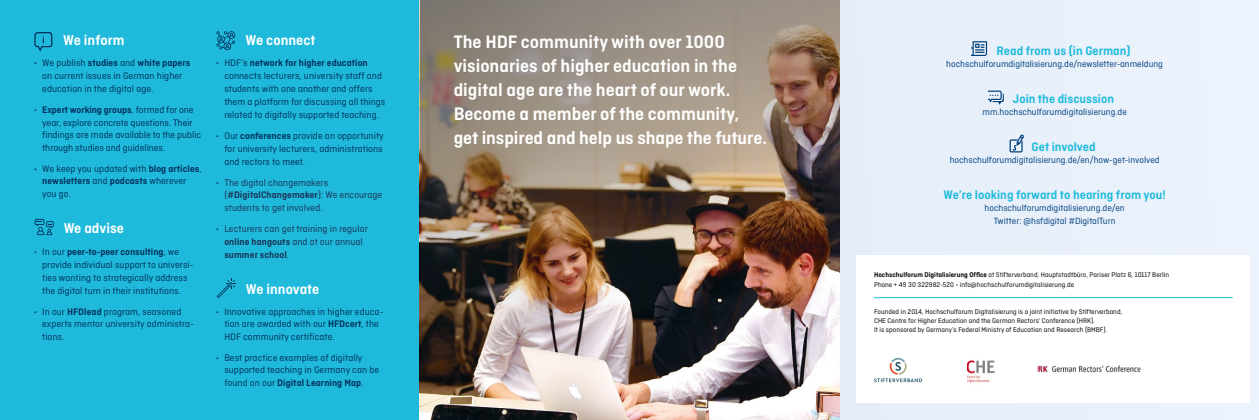
<style>
.page{position:relative;width:1259px;height:420px;background:#fff}
.page>*{position:absolute;margin:0;border:0;box-sizing:border-box;transform-origin:0 0}
.t1{font:600 19px/24px "Ciutadella";color:#fff}
.t2{font:600 15px "Ciutadella";color:#fff}
.t3{font:600 13px "Ciutadella";color:#1fbadb}
.t4{font:10px/13px "Ciutadella";letter-spacing:.005em;color:#002f5b}
.t5{font:10px/12.8px "Ciutadella";letter-spacing:.005em;color:#193256}
.t6{font:9.5px/13px "Ciutadella";color:#003f7c;text-align:center}
.t7{font:7.2px/9px "Ciutadella";letter-spacing:.005em;color:#000}
.s1{color:#003f7c}
.s2{font-weight:600}
</style>
<div class="page">
<div style="left:832px;top:0;width:427px;height:420px;background:#e8f0fb"></div>
<div style="left:0;top:0;width:420px;height:420px;background:#1fbadb"></div>
<svg style="left:34px;top:32px;width:18px;height:19px"></svg>
<svg style="left:35px;top:219px;width:19px;height:16px"></svg>
<svg style="left:216px;top:31px;width:19px;height:19px"></svg>
<svg style="left:217px;top:278px;width:19px;height:20px"></svg>
<img style="left:420px;top:0;width:419px;height:420px">
<div style="left:856px;top:255px;width:394px;height:148px;background:#fff"></div>
<hr style="left:874px;top:297px;width:358px;height:1px;background:#1fbadb">
<svg style="left:971px;top:41px;width:16px;height:15px"></svg>
<svg style="left:988px;top:90px;width:16px;height:15px"></svg>
<svg style="left:874px;top:358px;width:48px;height:24px"></svg>
<svg style="left:1009px;top:134px;width:15px;height:18px"></svg>
<img style="left:1037px;top:365px;width:104px;height:8px">
<img style="left:967px;top:360px;width:28px;height:23px">
<h2 class="t2" style="left:63px;top:31px;width:63px">We inform</h2>
<p class="t4" style="left:42px;top:56px;width:150px;text-indent:-9px"><span class="s1">•</span> We publish <span class="s2">studies</span> and <span class="s2">white papers </span>on current issues in German higher education in the digital age.</p>
<p class="t4" style="left:42px;top:103px;width:160px;line-height:12.5px;text-indent:-8px"><span class="s1">•</span> <span class="s2">Expert working groups</span>, formed for one year, explore concrete questions. Their findings are made available to the public through studies and guidelines.</p>
<p class="t4" style="left:42px;top:162px;width:161px;text-indent:-8px"><span class="s1">•</span> We keep you updated with <span class="s2">blog articles</span>, <span class="s2">newsletters</span> and <span class="s2">podcasts</span> wherever you go.</p>
<h2 class="t2" style="left:64px;top:220px;width:62px">We advise</h2>
<p class="t4" style="left:42px;top:245px;width:153px;text-indent:-8px"><span class="s1">•</span> In our <span class="s2">peer-to-peer consulting</span>, we provide individual support to universi&shy;ties wanting to strategically address the digital turn in their institutions.</p>
<p class="t4" style="left:42px;top:305px;width:153px;line-height:12.5px;text-indent:-8px"><span class="s1">•</span> In our <span class="s2">HFDlead</span> program, seasoned experts mentor university administra&shy;tions.</p>
<h2 class="t2" style="left:246px;top:31px;width:71px">We connect</h2>
<p class="t4" style="left:224px;top:56px;width:162px;text-indent:-8px"><span class="s1">•</span> HDF’s <span class="s2">network for higher education </span>connects lecturers, university staff and students with one another and offers them a platform for discussing all things related to digitally supported teaching.</p>
<p class="t4" style="left:224px;top:129px;width:161px;text-align:justify;text-indent:-8px"><span class="s1">•</span> Our <span class="s2">conferences</span> provide an opportunity for university lecturers, administrations and rectors to meet.</p>
<p class="t5" style="left:224px;top:176px;width:159px;text-indent:-8px"><span class="s1">•</span> The digital changemakers (<span class="s2">#DigitalChangemaker</span>): We encourage students to get involved.</p>
<p class="t5" style="left:224px;top:222px;width:145px;text-indent:-8px"><span class="s1">•</span> Lecturers can get training in regular <span class="s2">online hangouts</span> and at our annual <span class="s2">summer school</span>.</p>
<h2 class="t2" style="left:246px;top:280px;width:75px">We innovate</h2>
<p class="t4" style="left:224px;top:305px;width:160px;line-height:12.5px;text-indent:-8px"><span class="s1">•</span> Innovative approaches in higher educa&shy;tion are awarded with our <span class="s2">HFDcert</span>, the<br>HDF community certificate.</p>
<p class="t4" style="left:224px;top:351px;width:156px;line-height:12.5px;text-indent:-8px"><span class="s1">•</span> Best practice examples of digitally supported teaching in Germany can be found on our <span class="s2">Digital Learning Map</span>.</p>
<h1 class="t1" style="left:454px;top:29px;width:315px">The HDF community with over 1000 visionaries of higher education in the digital age are the heart of our work.<br>Become a member of the community, get inspired and help us shape the future.</h1>
<h3 class="t3" style="left:996px;top:43px;width:136px">Read from us (in German)</h3>
<p class="t6" style="left:946px;top:57px;width:218px">hochschulforumdigitalisierung.de/newsletter-anmeldung</p>
<h3 class="t3" style="left:1013px;top:91px;width:103px">Join the discussion</h3>
<p class="t6" style="left:982px;top:105px;width:146px">mm.hochschulforumdigitalisierung.de</p>
<h3 class="t3" style="left:1031px;top:139px;width:66px">Get involved</h3>
<p class="t6" style="left:949px;top:153px;width:211px">hochschulforumdigitalisierung.de/en/how-get-involved</p>
<h3 class="t3" style="left:943px;top:187px;width:224px">We’re looking forward to hearing from you!</h3>
<p class="t6" style="left:984px;top:201px;width:142px">hochschulforumdigitalisierung.de/en<br>Twitter: @hsfdigital #DigitalTurn</p>
<p class="t7" style="left:874px;top:269px;width:296px;line-height:10px"><span class="s2">Hochschulforum Digitalisierung Office</span> at Stifterverband, Hauptstadtbüro, Pariser Platz 6, 10117 Berlin<br>Phone + 49 30 322982-520 • info@hochschulforumdigitalisierung.de</p>
<p class="t7" style="left:874px;top:306px;width:250px">Founded in 2014, Hochschulforum Digitalisierung is a joint initiative by Stifterverband,<br>CHE Centre for Higher Education and the German Rectors’ Conference (HRK).<br>It is sponsored by Germany’s Federal Ministry of Education and Research (BMBF).</p>
</div>
